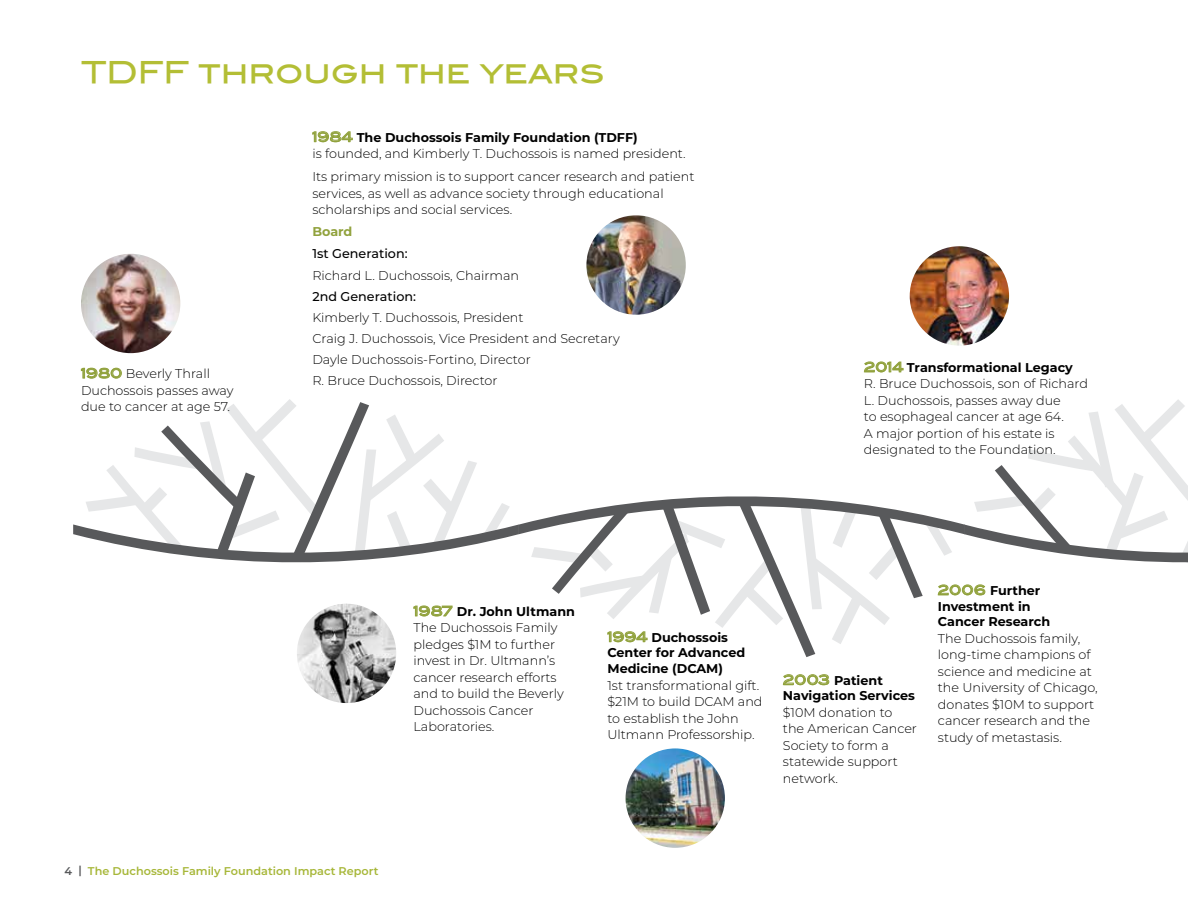
<style>
.page{position:relative;width:1188px;height:918px;background:#fff}
.page>*{position:absolute;margin:0;border:0;box-sizing:border-box;transform-origin:0 0}
.t1{font:30px "Blair Md ITCTT Medium";letter-spacing:-.01em;color:#b3be35}
.t2{font:300 12.75px/16.5px "Montserrat";color:#000}
.t3{font:700 12.75px/15.8px "Montserrat";color:#000}
.t4{font:500 12.75px "Montserrat";color:#000}
.t5{font:700 12.75px "Montserrat";letter-spacing:-.005em;color:#91a23d}
.t6{font:600 11.25px "Montserrat";color:#a7b739}
.s1{font-family:"Blair Md ITCTT Medium";font-weight:400;font-size:13.5px;color:#91a23d}
.s2{font-weight:700}
.s3{color:#58595b}
</style>
<div class="page">
<svg style="left:73px;top:402px;width:1114px;height:255px"></svg>
<hr style="left:1187px;top:0;width:1px;height:918px;background:#58595b">
<img style="left:297px;top:604px;width:99px;height:99px;border-radius:50px">
<img style="left:81px;top:254px;width:99px;height:99px;border-radius:50px">
<img style="left:910px;top:246px;width:99px;height:100px;border-radius:50px">
<img style="left:626px;top:748px;width:99px;height:100px;border-radius:50px">
<img style="left:586px;top:215px;width:100px;height:100px;border-radius:50px">
<h1 class="t1" style="left:81px;top:54px;width:525px">TDFF through the years</h1>
<p class="t2" style="left:81px;top:365px;width:154px"><span class="s1">1980</span> Beverly Thrall<br>Duchossois passes away due to cancer at age 57.</p>
<p class="t2" style="left:312px;top:128px;width:375px"><span class="s1">1984</span> <span class="s2">The Duchossois Family Foundation (TDFF)<br></span>is founded, and Kimberly T. Duchossois is named president.</p>
<p class="t2" style="left:312px;top:168px;width:384px">Its primary mission is to support cancer research and patient services, as well as advance society through educational scholarships and social services.</p>
<p class="t5" style="left:312px;top:223px;width:42px">Board</p>
<p class="t4" style="left:312px;top:245px;width:97px">1st Generation:</p>
<p class="t2" style="left:312px;top:266px;width:208px">Richard L. Duchossois, Chairman</p>
<p class="t4" style="left:312px;top:287px;width:105px">2nd Generation:</p>
<p class="t2" style="left:312px;top:306px;width:309px;line-height:21.1px">Kimberly T. Duchossois, President<br>Craig J. Duchossois, Vice President and Secretary Dayle Duchossois-Fortino, Director<br>R. Bruce Duchossois, Director</p>
<p class="t2" style="left:864px;top:359px;width:226px"><span class="s1">2014</span> <span class="s2">Transformational Legacy<br></span>R. Bruce Duchossois, son of Richard<br>L. Duchossois, passes away due<br>to esophageal cancer at age 64.<br>A major portion of his estate is designated to the Foundation.</p>
<p class="t6" style="left:64px;top:863px;width:315px"><span class="s3">4 |</span> The Duchossois Family Foundation Impact Report</p>
<p class="t2" style="left:414px;top:603px;width:163px"><span class="s1">1987</span> <span class="s2">Dr. John Ultmann<br></span>The Duchossois Family pledges $1M to further invest in Dr. Ultmann’s cancer research efforts and to build the Beverly<br>Duchossois Cancer<br>Laboratories.</p>
<p class="t3" style="left:607px;top:629px;width:139px"><span class="s1">1994</span> Duchossois<br>Center for Advanced<br>Medicine (DCAM)</p>
<p class="t2" style="left:607px;top:676px;width:157px">1st transformational gift. $21M to build DCAM and to establish the John<br>Ultmann Professorship.</p>
<p class="t3" style="left:783px;top:671px;width:134px"><span class="s1">2003</span> Patient<br>Navigation Services</p>
<p class="t2" style="left:783px;top:704px;width:135px">$10M donation to<br>the American Cancer<br>Society to form a statewide support network.</p>
<p class="t3" style="left:938px;top:582px;width:114px"><span class="s1">2006</span> Further<br>Investment in<br>Cancer Research</p>
<p class="t2" style="left:938px;top:630px;width:161px">The Duchossois family, long-time champions of science and medicine at the University of Chicago, donates $10M to support cancer research and the study of metastasis.</p>
</div>
